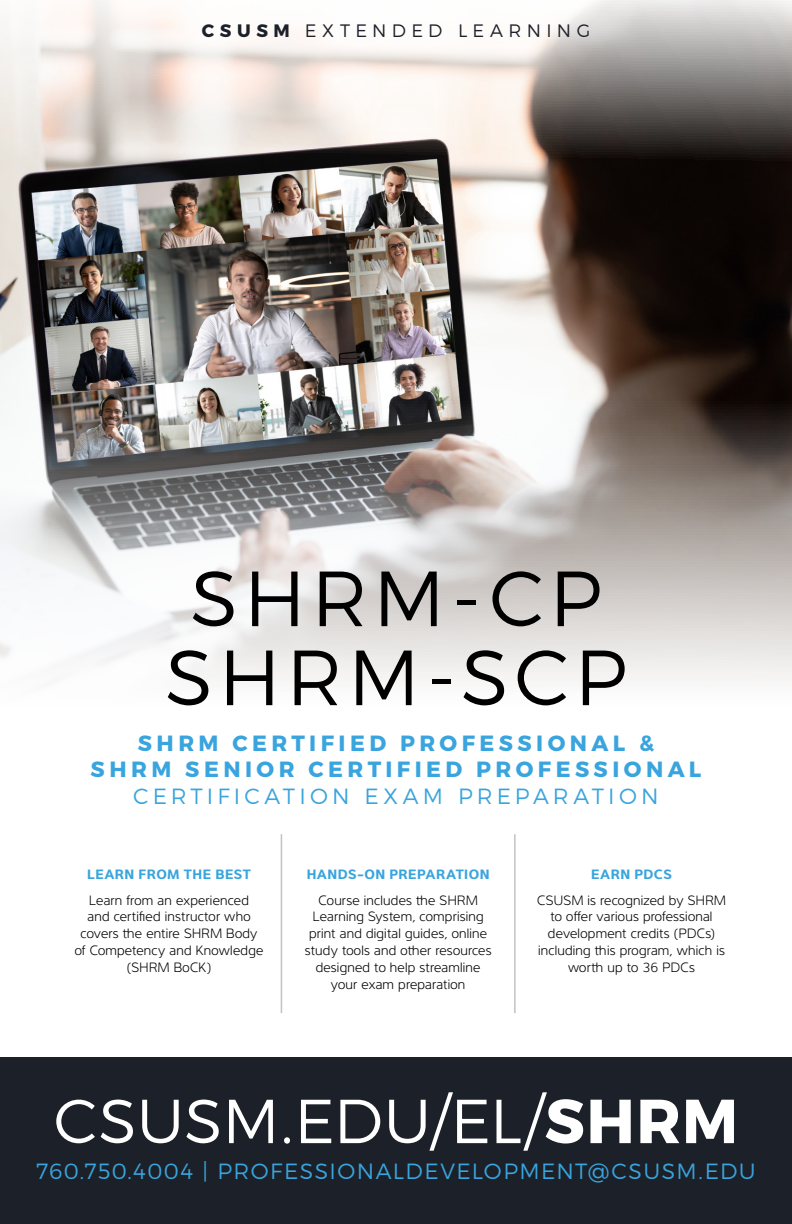
<style>
.page{position:relative;width:792px;height:1224px;background:#fff}
.page>*{position:absolute;margin:0;border:0;box-sizing:border-box;transform-origin:0 0}
.t1{font:300 78px/79px "Montserrat";letter-spacing:.07em;color:#000;text-align:center}
.t2{font:300 62px "Montserrat";color:#fff}
.t3{font:700 22px/26.4px "Montserrat";letter-spacing:.205em;color:#39a4dd;text-align:center}
.t4{font:300 22px "Montserrat";letter-spacing:.075em;color:#39a4dd}
.t5{font:300 22px "Montserrat";letter-spacing:.185em;color:#39a4dd}
.t6{font:300 18px "Montserrat";letter-spacing:.295em;color:#1c2129}
.t7{font:300 14px/16.8px "Interval Sans Pro";letter-spacing:.015em;color:#000;text-align:center}
.t8{font:700 14px "Interval Sans Pro";letter-spacing:.035em;color:#39a4dd}
.s1{font-weight:700}
</style>
<div class="page">
<img style="left:0;top:0;width:792px;height:681px">
<div style="left:0;top:1058px;width:792px;height:166px;background:#1c2129"></div>
<hr style="left:281px;top:834px;width:1px;height:179px;background:#c2c2c1">
<hr style="left:514px;top:834px;width:2px;height:179px;background:#c2c2c1">
<p class="t6" style="left:202px;top:19px;width:390px"><span class="s1">CSUSM</span> EXTENDED LEARNING</p>
<h1 class="t1" style="left:165px;top:557px;width:463px">SHRM-CP<br>SHRM-SCP</h1>
<h3 class="t3" style="left:91px;top:730px;width:612px">SHRM CERTIFIED PROFESSIONAL &amp;<br>SHRM SENIOR CERTIFIED PROFESSIONAL</h3>
<h3 class="t5" style="left:133px;top:783px;width:527px">CERTIFICATION EXAM PREPARATION</h3>
<p class="t8" style="left:87px;top:863px;width:165px">LEARN FROM THE BEST</p>
<p class="t7" style="left:75px;top:890px;width:190px">Learn from an experienced<br>and certified instructor who covers the entire SHRM Body of Competency and Knowledge (SHRM BoCK)</p>
<p class="t8" style="left:307px;top:863px;width:184px">HANDS-ON PREPARATION</p>
<p class="t7" style="left:305px;top:890px;width:188px">Course includes the SHRM<br>Learning System, comprising print and digital guides, online study tools and other resources designed to help streamline your exam preparation</p>
<p class="t8" style="left:591px;top:863px;width:82px">EARN PDCS</p>
<p class="t7" style="left:537px;top:890px;width:190px">CSUSM is recognized by SHRM to offer various professional development credits (PDCs) including this program, which is worth up to 36 PDCs</p>
<h2 class="t2" style="left:54px;top:1083px;width:686px">CSUSM.EDU/EL/<span class="s1">SHRM</span></h2>
<h3 class="t4" style="left:36px;top:1158px;width:721px">760.750.4004 | PROFESSIONALDEVELOPMENT@CSUSM.EDU</h3>
</div>
